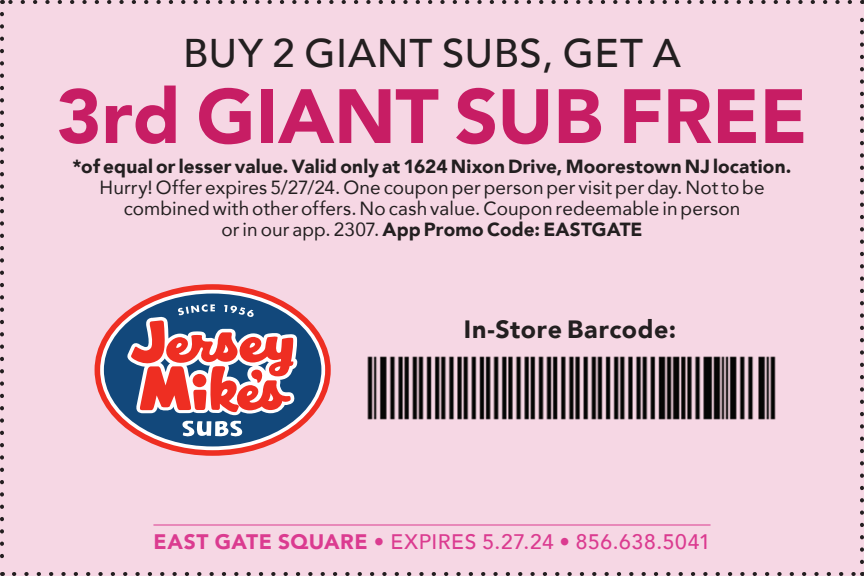
<style>
.page{position:relative;width:864px;height:576px;background:#f6d7e4}
.page>*{position:absolute;margin:0;border:0;box-sizing:border-box;transform-origin:0 0}
.t1{font:900 76px "Avenir";letter-spacing:-.005em;color:#c71d64}
.t2{font:500 40px "Avenir";letter-spacing:.02em;color:#231f20}
.t3{font:900 24.8px "Avenir";letter-spacing:.025em;color:#231f20}
.t4{font:500 20.8px "Avenir";letter-spacing:.03em;color:#db3b90}
.t5{font:19.2px/20.8px "Avenir";letter-spacing:.005em;color:#231f20;text-align:center}
.t6{font:900 19.2px "Avenir";letter-spacing:.01em;color:#231f20}
.s1{font-weight:900}
</style>
<div class="page">
<svg style="left:14px;top:572px;width:842px;height:4px"></svg>
<svg style="left:0;top:14px;width:4px;height:562px"></svg>
<svg style="left:860px;top:0;width:4px;height:562px"></svg>
<svg style="left:2px;top:0;width:848px;height:4px"></svg>
<hr style="left:153px;top:524px;width:558px;height:2px;background:#db3b90">
<div style="left:95px;top:284px;width:236px;height:172px;background:#ee2e22;border-radius:50%"></div>
<svg style="left:100px;top:290px;width:225px;height:160px"></svg>
<svg style="left:127px;top:304px;width:170px;height:133px"></svg>
<img style="left:367px;top:356px;width:409px;height:64px">
<h2 class="t2" style="left:183px;top:18px;width:499px">BUY 2 GIANT SUBS, GET A</h2>
<h1 class="t1" style="left:57px;top:51px;width:752px">3rd GIANT SUB FREE</h1>
<p class="t6" style="left:73px;top:150px;width:720px">*of equal or lesser value. Valid only at 1624 Nixon Drive, Moorestown NJ location.</p>
<p class="t5" style="left:100px;top:176px;width:667px">Hurry! Offer expires 5/27/24. One coupon per person per visit per day. Not to be combined with other offers. No cash value. Coupon redeemable in person<br>or in our app. 2307. <span class="s1">App Promo Code: EASTGATE</span></p>
<p class="t3" style="left:464px;top:308px;width:214px">In-Store Barcode:</p>
<p class="t4" style="left:153px;top:524px;width:559px"><span class="s1">EAST GATE SQUARE •</span> EXPIRES 5.27.24 • 856.638.5041</p>
</div>
